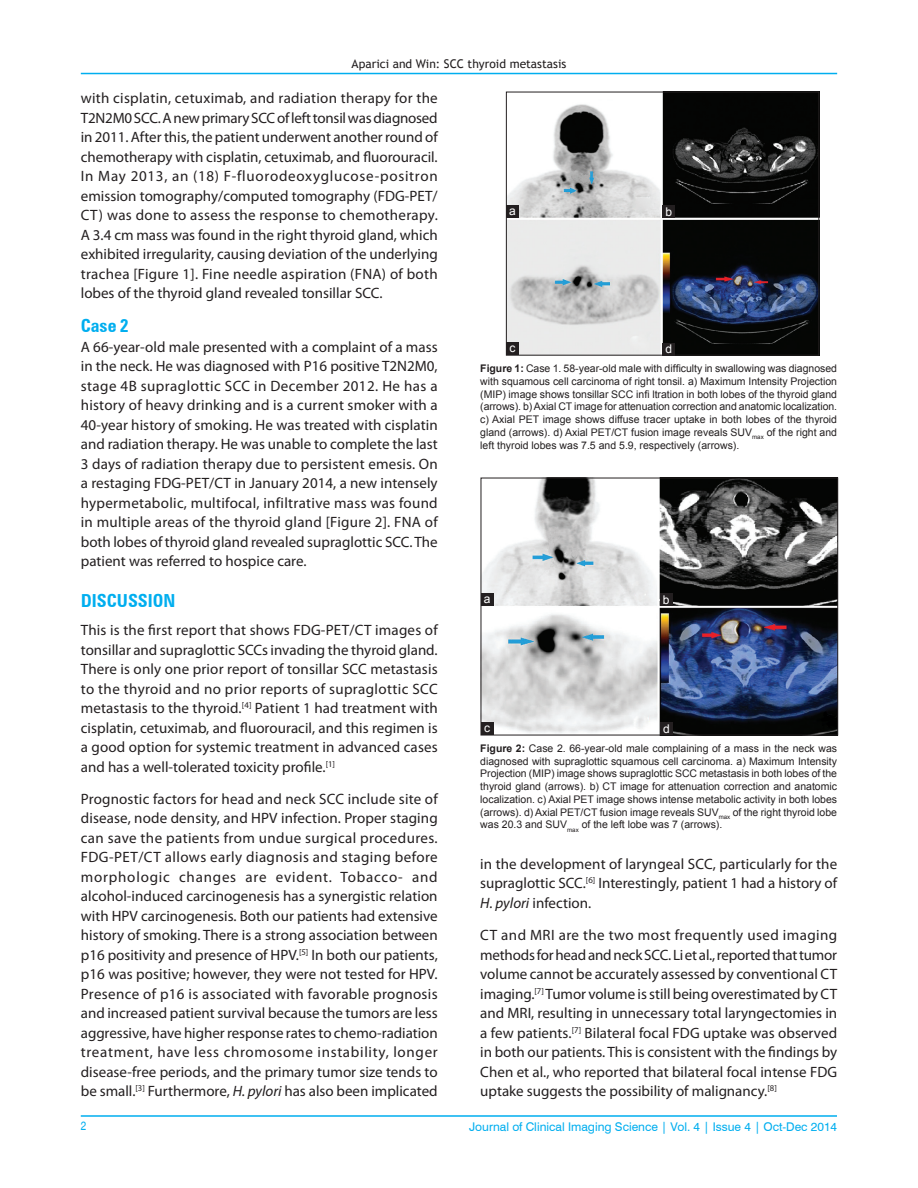
<style>
.page{position:relative;width:918px;height:1188px;background:#fff}
.page>*{position:absolute;margin:0;border:0;box-sizing:border-box;transform-origin:0 0}
.t1{font:700 condensed 18px "Zurich BT";color:#00aeef}
.t2{font:15px/19.5px "Myriad Pro";color:#231f20;text-align:justify}
.t3{font:12px "Swiss 721 BT";color:#00aeef}
.t4{font:12px "Trebuchet MS";color:#231f20}
.t5{font:12px "Arial";color:#fff}
.t6{font:condensed 12px "Helvetica";color:#00aeef}
.t7{font:10.5px/12.8px "Arial";color:#231f20;text-align:justify}
.s1{font-style:italic}
.s2{font-weight:700}
</style>
<div class="page">
<hr style="left:81px;top:73px;width:756px;height:1px;background:#00aeef">
<hr style="left:81px;top:1116px;width:756px;height:1px;background:#00aeef">
<img style="left:508px;top:94px;width:309px;height:259px">
<div style="left:506px;top:92px;width:313px;height:263px;border:1px solid #231f20"></div>
<div style="left:662px;top:343px;width:13px;height:12px;background:#231f20"></div>
<div style="left:506px;top:343px;width:13px;height:12px;background:#231f20"></div>
<div style="left:662px;top:205px;width:13px;height:13px;background:#231f20"></div>
<div style="left:506px;top:205px;width:13px;height:13px;background:#231f20"></div>
<img style="left:483px;top:480px;width:353px;height:253px">
<div style="left:481px;top:478px;width:357px;height:257px;border:1px solid #231f20"></div>
<div style="left:660px;top:723px;width:13px;height:12px;background:#231f20"></div>
<div style="left:481px;top:723px;width:13px;height:12px;background:#231f20"></div>
<div style="left:660px;top:593px;width:12px;height:13px;background:#231f20"></div>
<div style="left:481px;top:593px;width:13px;height:13px;background:#231f20"></div>
<p class="t4" style="left:352px;top:56px;width:216px">Aparici and Win: SCC thyroid metastasis</p>
<p class="t2" style="left:81px;top:89px;width:359px">with cisplatin, cetuximab, and radiation therapy for the T2N2M0 SCC. A new primary SCC of left tonsil was diagnosed in 2011. After this, the patient underwent another round of chemotherapy with cisplatin, cetuximab, and fluorouracil.<br>In May 2013, an (18) F-fluorodeoxyglucose-positron emission tomography/computed tomography (FDG-PET/ CT) was done to assess the response to chemotherapy.<br>A 3.4 cm mass was found in the right thyroid gland, which exhibited irregularity, causing deviation of the underlying trachea [Figure 1]. Fine needle aspiration (FNA) of both lobes of the thyroid gland revealed tonsillar SCC.</p>
<p class="t1" style="left:81px;top:315px;width:49px">Case 2</p>
<p class="t2" style="left:81px;top:338px;width:359px">A 66-year-old male presented with a complaint of a mass in the neck. He was diagnosed with P16 positive T2N2M0, stage 4B supraglottic SCC in December 2012. He has a history of heavy drinking and is a current smoker with a 40-year history of smoking. He was treated with cisplatin and radiation therapy. He was unable to complete the last 3 days of radiation therapy due to persistent emesis. On a restaging FDG-PET/CT in January 2014, a new intensely hypermetabolic, multifocal, infiltrative mass was found in multiple areas of the thyroid gland [Figure 2]. FNA of both lobes of thyroid gland revealed supraglottic SCC. The patient was referred to hospice care.</p>
<p class="t1" style="left:81px;top:590px;width:96px">DISCUSSION</p>
<p class="t2" style="left:81px;top:622px;width:358px">This is the first report that shows FDG-PET/CT images of tonsillar and supraglottic SCCs invading the thyroid gland.<br>There is only one prior report of tonsillar SCC metastasis to the thyroid and no prior reports of supraglottic SCC metastasis to the thyroid.<sup>[4]</sup> Patient 1 had treatment with cisplatin, cetuximab, and fluorouracil, and this regimen is a good option for systemic treatment in advanced cases and has a well-tolerated toxicity profile.<sup>[1]</sup></p>
<p class="t2" style="left:81px;top:790px;width:359px">Prognostic factors for head and neck SCC include site of disease, node density, and HPV infection. Proper staging can save the patients from undue surgical procedures.<br>FDG-PET/CT allows early diagnosis and staging before morphologic changes are evident. Tobacco- and alcohol-induced carcinogenesis has a synergistic relation with HPV carcinogenesis. Both our patients had extensive history of smoking. There is a strong association between p16 positivity and presence of HPV.<sup>[5]</sup> In both our patients, p16 was positive; however, they were not tested for HPV.<br>Presence of p16 is associated with favorable prognosis and increased patient survival because the tumors are less aggressive, have higher response rates to chemo-radiation treatment, have less chromosome instability, longer disease-free periods, and the primary tumor size tends to be small.<sup>[3]</sup> Furthermore, <span class="s1">H. pylori</span> has also been implicated</p>
<p class="t5" style="left:509px;top:204px;width:8px">a</p>
<p class="t5" style="left:666px;top:205px;width:8px">b</p>
<p class="t5" style="left:510px;top:341px;width:7px">c</p>
<p class="t5" style="left:665px;top:342px;width:8px">d</p>
<p class="t7" style="left:480px;top:362px;width:358px"><span class="s2">Figure 1:</span> Case 1. 58-year-old male with difficulty in swallowing was diagnosed with squamous cell carcinoma of right tonsil. a) Maximum Intensity Projection (MIP) image shows tonsillar SCC infi ltration in both lobes of the thyroid gland (arrows). b) Axial CT image for attenuation correction and anatomic localization. c) Axial PET image shows diffuse tracer uptake in both lobes of the thyroid gland (arrows). d) Axial PET/CT fusion image reveals SUV<sub>max</sub> of the right and left thyroid lobes was 7.5 and 5.9, respectively (arrows).</p>
<p class="t5" style="left:484px;top:592px;width:8px">a</p>
<p class="t5" style="left:663px;top:593px;width:8px">b</p>
<p class="t5" style="left:484px;top:721px;width:7px">c</p>
<p class="t5" style="left:663px;top:722px;width:8px">d</p>
<p class="t7" style="left:480px;top:742px;width:358px"><span class="s2">Figure 2:</span> Case 2. 66-year-old male complaining of a mass in the neck was diagnosed with supraglottic squamous cell carcinoma. a) Maximum Intensity Projection (MIP) image shows supraglottic SCC metastasis in both lobes of the thyroid gland (arrows). b) CT image for attenuation correction and anatomic localization. c) Axial PET image shows intense metabolic activity in both lobes (arrows). d) Axial PET/CT fusion image reveals SUV<sub>max</sub> of the right thyroid lobe was 20.3 and SUV<sub>max</sub> of the left lobe was 7 (arrows).</p>
<p class="t2" style="left:480px;top:855px;width:358px">in the development of laryngeal SCC, particularly for the supraglottic SCC.<sup>[6]</sup> Interestingly, patient 1 had a history of <span class="s1">H. pylori</span> infection.</p>
<p class="t2" style="left:480px;top:927px;width:358px">CT and MRI are the two most frequently used imaging methods for head and neck SCC. Liet al., reported that tumor volume cannot be accurately assessed by conventional CT imaging.<sup>[7]</sup> Tumor volume is still being overestimated by CT and MRI, resulting in unnecessary total laryngectomies in a few patients.<sup>[7]</sup> Bilateral focal FDG uptake was observed in both our patients. This is consistent with the findings by Chen et al., who reported that bilateral focal intense FDG uptake suggests the possibility of malignancy.<sup>[8]</sup></p>
<p class="t6" style="left:81px;top:1119px;width:7px">2</p>
<p class="t3" style="left:469px;top:1119px;width:370px">Journal of Clinical Imaging Science | Vol. 4 | Issue 4 | Oct-Dec 2014</p>
</div>
